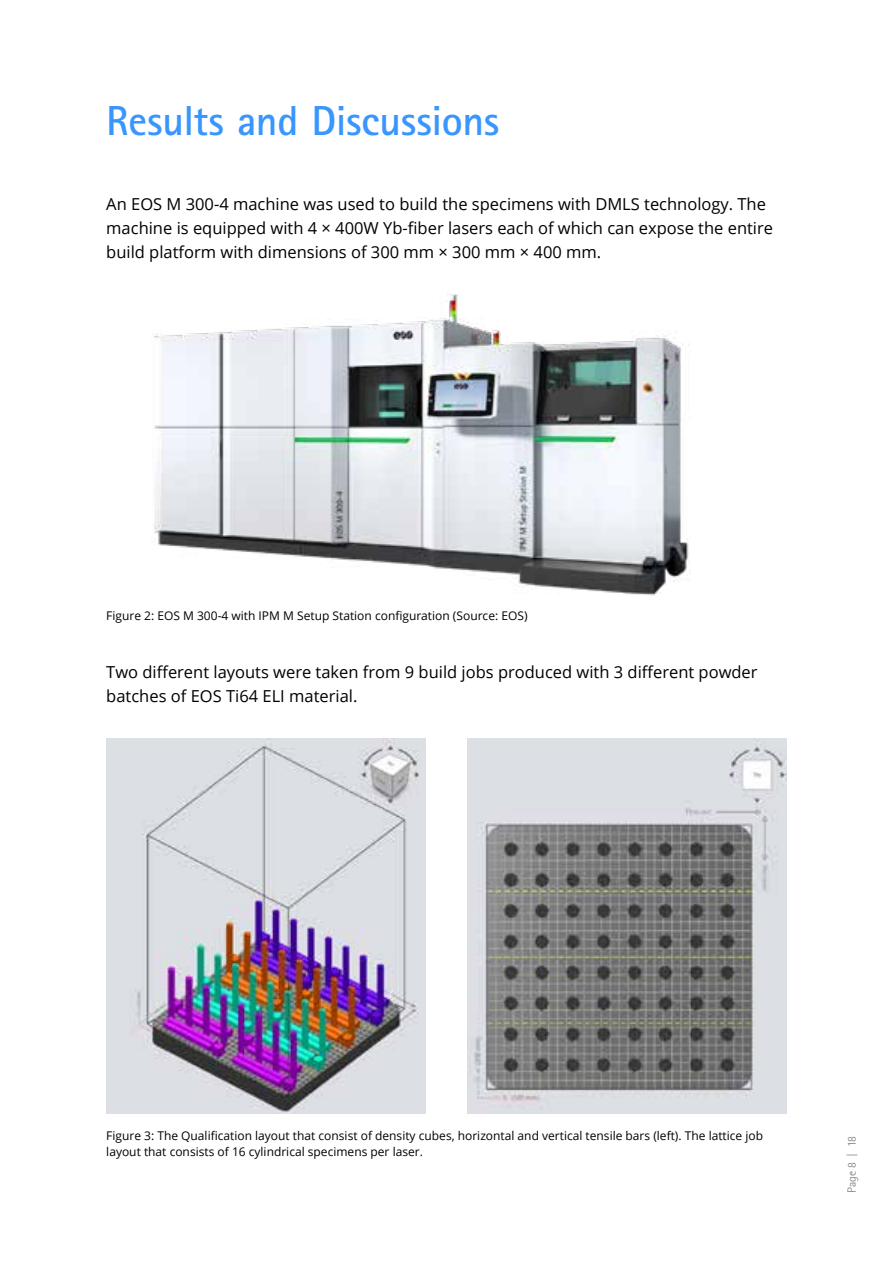
<style>
.page{position:relative;width:893px;height:1263px;background:#fff}
.page>*{position:absolute;margin:0;border:0;box-sizing:border-box;transform-origin:0 0}
.t1{font:700 42px "Rotis Sans Serif Pro";letter-spacing:-.01em;color:#3996ff}
.t2{font:16.5px/24px "Open Sans";color:#000}
.t3{font:12px/16.5px "Open Sans";color:#000}
.t4{font:12px "Rotis San Ser T Ligh";letter-spacing:-.005em;color:#757577}
</style>
<div class="page">
<img style="left:154px;top:294px;width:537px;height:302px">
<img style="left:106px;top:738px;width:319px;height:376px">
<img style="left:468px;top:738px;width:319px;height:376px">
<h1 class="t1" style="left:106px;top:94px;width:395px">Results and Discussions</h1>
<p class="t2" style="left:106px;top:192px;width:668px">An EOS M 300-4 machine was used to build the specimens with DMLS technology. The machine is equipped with 4 × 400W Yb-fiber lasers each of which can expose the entire build platform with dimensions of 300 mm × 300 mm × 400 mm.</p>
<p class="t3" style="left:106px;top:607px;width:423px">Figure 2: EOS M 300-4 with IPM M Setup Station configuration (Source: EOS)</p>
<p class="t2" style="left:106px;top:660px;width:653px">Two different layouts were taken from 9 build jobs produced with 3 different powder batches of EOS Ti64 ELI material.</p>
<p class="t3" style="left:106px;top:1127px;width:658px">Figure 3: The Qualification layout that consist of density cubes, horizontal and vertical tensile bars (left). The lattice job layout that consists of 16 cylindrical specimens per laser.</p>
<p class="t4" style="left:845px;top:1193px;width:59px;rotate:-90deg">Page 8 | 18</p>
</div>
